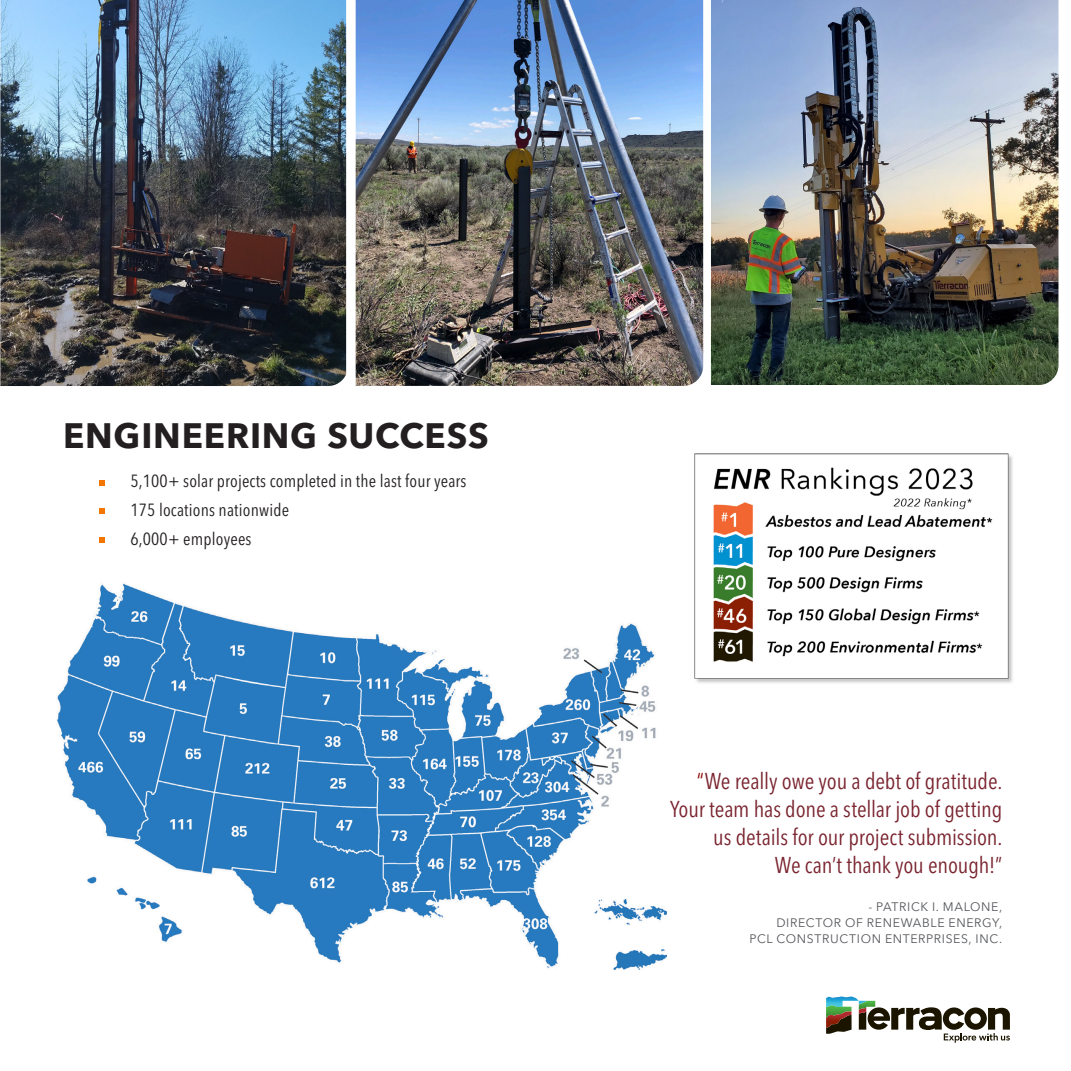
<style>
.page{position:relative;width:1071px;height:1071px;background:#fff}
.page>*{position:absolute;margin:0;border:0;box-sizing:border-box;transform-origin:0 0}
.Body_Copy{font:700 35px "Avenir Next LT Pro";letter-spacing:.02em;color:#231f20}
.t1{font:condensed 22.75px/28px "Avenir Next LT Pro";letter-spacing:-.005em;color:#7a242f;text-align:right}
.Body_Copy-2{font:condensed 17.5px "Avenir Next LT Pro";letter-spacing:.01em;color:#231f20}
.t2{font:12.25px/15.8px "Avenir Next LT Pro";letter-spacing:.055em;color:#54555a;text-align:right}
.s1{color:#8b0a02}
</style>
<div class="page">
<svg style="left:826px;top:996px;width:184px;height:47px"></svg>
<img style="left:0;top:0;width:346px;height:386px">
<img style="left:356px;top:0;width:347px;height:386px">
<img style="left:711px;top:0;width:348px;height:385px">
<img style="left:84px;top:623px;width:583px;height:346px">
<svg style="left:57px;top:480px;width:490px;height:322px"></svg>
<img style="left:694px;top:453px;width:319px;height:230px">
<p class="Body_Copy" style="left:63px;top:414px;width:427px">ENGINEERING SUCCESS</p>
<p class="Body_Copy-2" style="left:130px;top:470px;width:338px">5,100+ solar projects completed in the last four years</p>
<p class="Body_Copy-2" style="left:130px;top:499px;width:160px">175 locations nationwide</p>
<p class="Body_Copy-2" style="left:130px;top:528px;width:123px">6,000+ employees</p>
<p class="t1" style="left:670px;top:767px;width:334px"><span class="s1">“</span>We really owe you a debt of gratitude.<br>Your team has done a stellar job of getting us details for our project submission.<br>We can’t thank you enough!”</p>
<p class="t2" style="left:749px;top:899px;width:254px">- PATRICK I. MALONE,<br>DIRECTOR OF RENEWABLE ENERGY,<br>PCL CONSTRUCTION ENTERPRISES, INC.</p>
</div>
